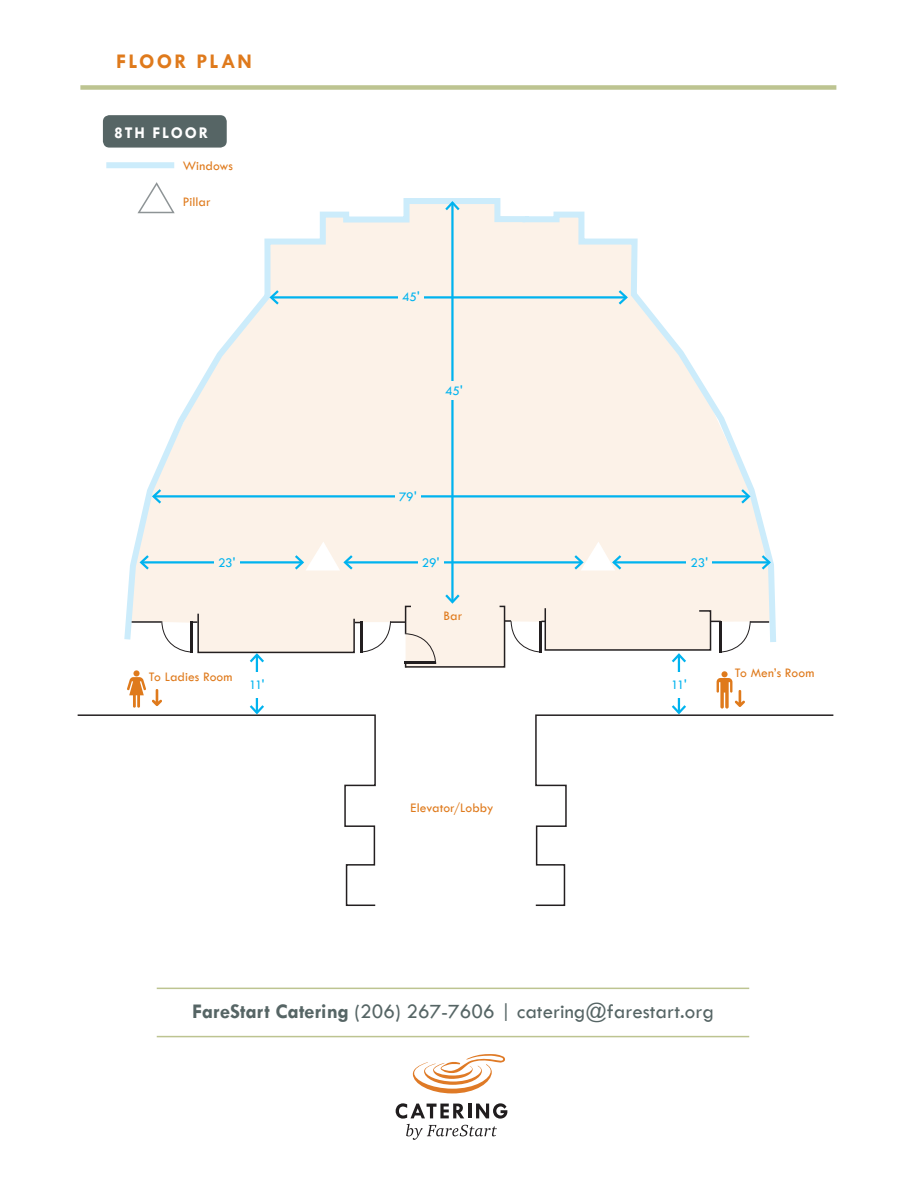
<style>
.page{position:relative;width:918px;height:1188px;background:#fff}
.page>*{position:absolute;margin:0;border:0;box-sizing:border-box;transform-origin:0 0}
.t1{font:21px "Tw Cen";color:#566565}
.subhead{font:700 21px "Tw Cen";letter-spacing:.1em;color:#df7a1c}
.subhead-2{font:700 16.5px "Tw Cen";letter-spacing:.105em;color:#fff}
.subhead-3{font:13.5px "Tw Cen";letter-spacing:.005em;color:#df7a1c}
.subhead-4{font:13.5px "Tw Cen";letter-spacing:-.015em;color:#00b3ef}
.s1{font-weight:700}
</style>
<div class="page">
<svg style="left:124px;top:198px;width:652px;height:444px"></svg>
<div style="left:103px;top:115px;width:124px;height:33px;background:#566565;border-radius:6px"></div>
<hr style="left:141px;top:561px;width:162px;height:3px;background:#00b3ef">
<svg style="left:138px;top:553px;width:13px;height:19px"></svg>
<hr style="left:345px;top:561px;width:237px;height:3px;background:#00b3ef">
<hr style="left:154px;top:495px;width:595px;height:3px;background:#00b3ef">
<svg style="left:739px;top:487px;width:13px;height:19px"></svg>
<svg style="left:150px;top:487px;width:14px;height:19px"></svg>
<hr style="left:614px;top:561px;width:155px;height:3px;background:#00b3ef">
<svg style="left:759px;top:553px;width:14px;height:19px"></svg>
<hr style="left:451px;top:203px;width:3px;height:399px;background:#00b3ef">
<svg style="left:443px;top:199px;width:19px;height:14px"></svg>
<hr style="left:271px;top:296px;width:355px;height:3px;background:#00b3ef">
<svg style="left:616px;top:288px;width:14px;height:19px"></svg>
<svg style="left:268px;top:288px;width:13px;height:19px"></svg>
<div style="left:441px;top:381px;width:26px;height:19px;background:#fcf2e8"></div>
<div style="left:398px;top:287px;width:26px;height:19px;background:#fcf2e8"></div>
<div style="left:214px;top:553px;width:25px;height:19px;background:#fcf2e8"></div>
<div style="left:418px;top:553px;width:25px;height:19px;background:#fcf2e8"></div>
<div style="left:395px;top:487px;width:25px;height:19px;background:#fcf2e8"></div>
<div style="left:687px;top:553px;width:25px;height:19px;background:#fcf2e8"></div>
<hr style="left:256px;top:655px;width:2px;height:58px;background:#00b3ef">
<svg style="left:249px;top:703px;width:15px;height:11px"></svg>
<hr style="left:678px;top:655px;width:2px;height:58px;background:#00b3ef">
<svg style="left:671px;top:703px;width:15px;height:11px"></svg>
<div style="left:244px;top:672px;width:26px;height:25px;background:#fff"></div>
<div style="left:666px;top:672px;width:26px;height:25px;background:#fff"></div>
<hr style="left:157px;top:988px;width:592px;height:1px;background:#bdc491">
<hr style="left:157px;top:1036px;width:592px;height:1px;background:#bdc491">
<svg style="left:77px;top:714px;width:299px;height:192px"></svg>
<svg style="left:535px;top:714px;width:299px;height:192px"></svg>
<svg style="left:127px;top:677px;width:19px;height:31px"></svg>
<div style="left:133px;top:670px;width:7px;height:6px;background:#df7a1c;border-radius:50%"></div>
<div style="left:721px;top:671px;width:7px;height:6px;background:#df7a1c;border-radius:50%"></div>
<svg style="left:152px;top:689px;width:10px;height:17px"></svg>
<svg style="left:717px;top:678px;width:28px;height:31px"></svg>
<svg style="left:293px;top:542px;width:62px;height:30px"></svg>
<svg style="left:572px;top:542px;width:52px;height:30px"></svg>
<svg style="left:137px;top:182px;width:39px;height:33px"></svg>
<hr style="left:132px;top:621px;width:30px;height:2px;background:#231f20">
<svg style="left:161px;top:592px;width:608px;height:76px"></svg>
<div style="left:106px;top:162px;width:68px;height:6px;background:#ccecfb"></div>
<div style="left:80px;top:85px;width:756px;height:5px;background:#bdc491"></div>
<svg style="left:413px;top:1054px;width:92px;height:40px"></svg>
<svg style="left:396px;top:1103px;width:111px;height:37px"></svg>
<p class="subhead" style="left:116px;top:49px;width:138px">FLOOR PLAN</p>
<p class="subhead-2" style="left:114px;top:123px;width:96px">8TH FLOOR</p>
<p class="subhead-3" style="left:183px;top:158px;width:52px">Windows</p>
<p class="subhead-3" style="left:183px;top:193px;width:29px">Pillar</p>
<p class="subhead-4" style="left:402px;top:289px;width:19px">45'</p>
<p class="subhead-4" style="left:445px;top:383px;width:19px">45'</p>
<p class="subhead-4" style="left:399px;top:489px;width:19px">79'</p>
<p class="subhead-4" style="left:218px;top:554px;width:19px">23'</p>
<p class="subhead-4" style="left:422px;top:554px;width:19px">29'</p>
<p class="subhead-3" style="left:443px;top:607px;width:20px">Bar</p>
<p class="subhead-4" style="left:691px;top:554px;width:19px">23'</p>
<p class="subhead-3" style="left:149px;top:669px;width:85px">To Ladies Room</p>
<p class="subhead-4" style="left:249px;top:677px;width:17px">11'</p>
<p class="subhead-4" style="left:671px;top:677px;width:17px">11'</p>
<p class="subhead-3" style="left:735px;top:665px;width:81px">To Men’s Room</p>
<p class="subhead-3" style="left:411px;top:799px;width:85px">Elevator/Lobby</p>
<p class="t1" style="left:192px;top:999px;width:523px"><span class="s1">FareStart Catering</span> (206) 267-7606 | catering@farestart.org</p>
</div>
